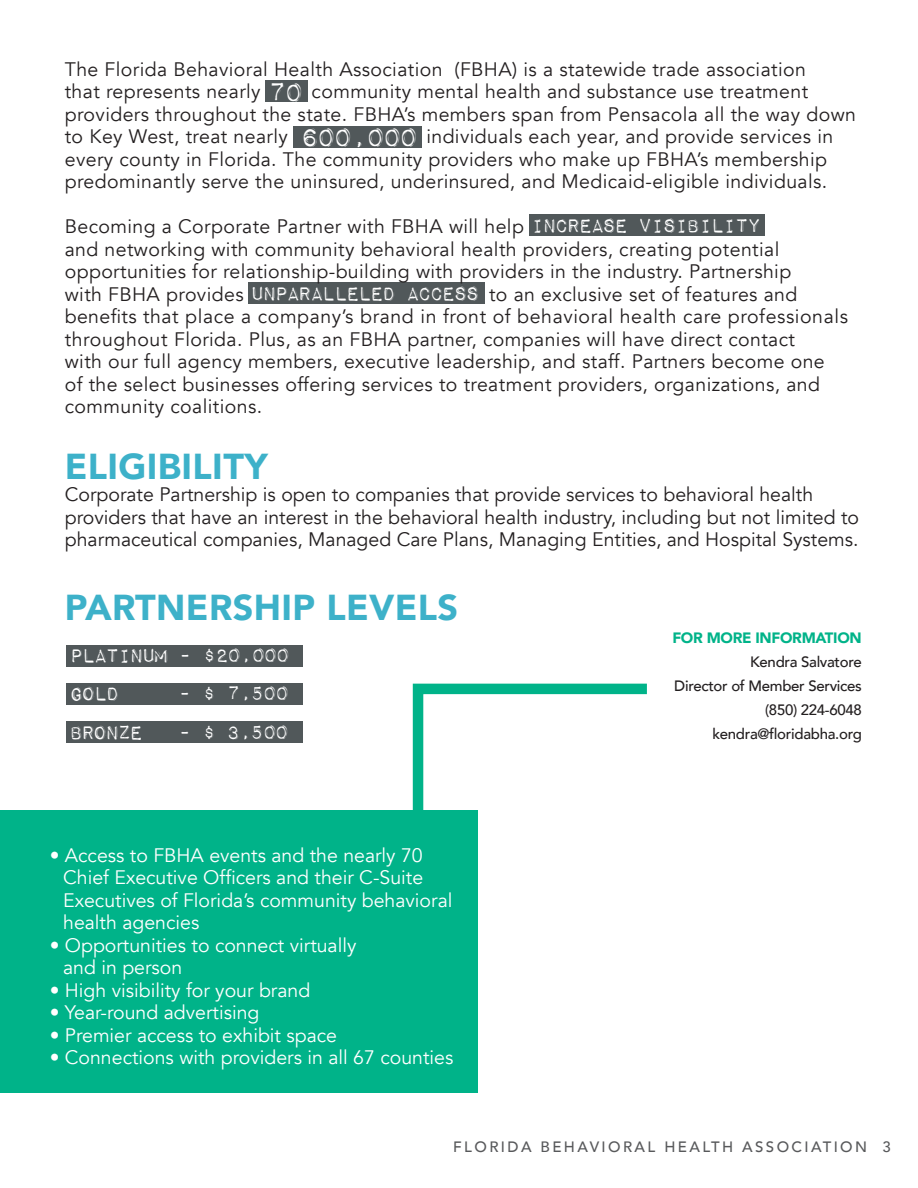
<style>
.page{position:relative;width:918px;height:1188px;background:#fff}
.page>*{position:absolute;margin:0;border:0;box-sizing:border-box;transform-origin:0 0}
.t1{font:900 36px "Avenir";letter-spacing:.01em;color:#3db1c9}
.t2{font:25.5px/38.1px "Impact Label Reversed";letter-spacing:-.13em;color:#fff}
.t3{font:19.5px/22.5px "Avenir";letter-spacing:.02em;color:#231f20}
.t4{font:19.5px/22.5px "Avenir";color:#fff}
.t5{font:19.5px/22.5px "Avenir";color:#231f20}
.t6{font:500 15px/24px "Avenir";letter-spacing:-.02em;color:#231f20;text-align:right}
.t7{font:500 15px "Avenir";letter-spacing:.16em;color:#58595b}
.t8{font:900 15px "Avenir";letter-spacing:-.02em;color:#00b389}
.s1{font-family:"Impact Label Reversed";font-size:34.5px;color:#fff}
.s2{font-family:"Impact Label Reversed";font-size:25.5px;color:#fff}
</style>
<div class="page">
<div style="left:66px;top:645px;width:237px;height:22px;background:#51585a"></div>
<div style="left:248px;top:282px;width:236px;height:22px;background:#51585a"></div>
<div style="left:529px;top:214px;width:236px;height:21px;background:#51585a"></div>
<div style="left:293px;top:127px;width:129px;height:21px;background:#51585a"></div>
<div style="left:266px;top:80px;width:42px;height:22px;background:#51585a"></div>
<div style="left:0;top:810px;width:477px;height:283px;background:#00b389"></div>
<div style="left:66px;top:683px;width:237px;height:22px;background:#51585a"></div>
<div style="left:66px;top:722px;width:237px;height:21px;background:#51585a"></div>
<svg style="left:412px;top:683px;width:235px;height:144px"></svg>
<p class="t3" style="left:65px;top:58px;width:793px">The Florida Behavioral Health Association (FBHA) is a statewide trade association<br>that represents nearly <span class="s1">70</span> community mental health and substance use treatment providers throughout the state. FBHA’s members span from Pensacola all the way down to Key West, treat nearly <span class="s1">600,000</span> individuals each year, and provide services in every county in Florida. The community providers who make up FBHA’s membership predominantly serve the uninsured, underinsured, and Medicaid-eligible individuals.</p>
<p class="t3" style="left:65px;top:216px;width:785px">Becoming a Corporate Partner with FBHA will help <span class="s2">increase visibility<br></span>and networking with community behavioral health providers, creating potential opportunities for relationship-building with providers in the industry. Partnership<br>with FBHA provides <span class="s2">unparalleled access</span> to an exclusive set of features and benefits that place a company’s brand in front of behavioral health care professionals throughout Florida. Plus, as an FBHA partner, companies will have direct contact<br>with our full agency members, executive leadership, and staff. Partners become one<br>of the select businesses offering services to treatment providers, organizations, and community coalitions.</p>
<h1 class="t1" style="left:65px;top:435px;width:204px">ELIGIBILITY</h1>
<p class="t5" style="left:65px;top:484px;width:796px">Corporate Partnership is open to companies that provide services to behavioral health providers that have an interest in the behavioral health industry, including but not limited to pharmaceutical companies, Managed Care Plans, Managing Entities, and Hospital Systems.</p>
<h1 class="t1" style="left:65px;top:577px;width:395px">PARTNERSHIP LEVELS</h1>
<h2 class="t2" style="left:69px;top:637px;width:223px">Platinum - $20,000<br>GOLD</h2>
<h2 class="t2" style="left:177px;top:675px;width:114px">- $ 7,500</h2>
<h2 class="t2" style="left:69px;top:714px;width:77px">Bronze</h2>
<h2 class="t2" style="left:177px;top:714px;width:114px">- $ 3,500</h2>
<p class="t4" style="left:63px;top:844px;width:391px;text-indent:-13px">• Access to FBHA events and the nearly 70<br>Chief Executive Officers and their C-Suite Executives of Florida’s community behavioral health agencies</p>
<p class="t4" style="left:63px;top:934px;width:295px;text-indent:-13px">• Opportunities to connect virtually and in person</p>
<p class="t4" style="left:50px;top:979px;width:262px">• High visibility for your brand</p>
<p class="t4" style="left:50px;top:1002px;width:211px">• Year-round advertising</p>
<p class="t4" style="left:50px;top:1024px;width:289px">• Premier access to exhibit space</p>
<p class="t4" style="left:50px;top:1047px;width:405px">• Connections with providers in all 67 counties</p>
<p class="t8" style="left:672px;top:625px;width:191px">FOR MORE INFORMATION</p>
<p class="t6" style="left:674px;top:649px;width:189px">Kendra Salvatore<br>Director of Member Services (850) 224-6048 kendra@floridabha.org</p>
<p class="t7" style="left:453px;top:1133px;width:439px">FLORIDA BEHAVIORAL HEALTH ASSOCIATION 3</p>
</div>
